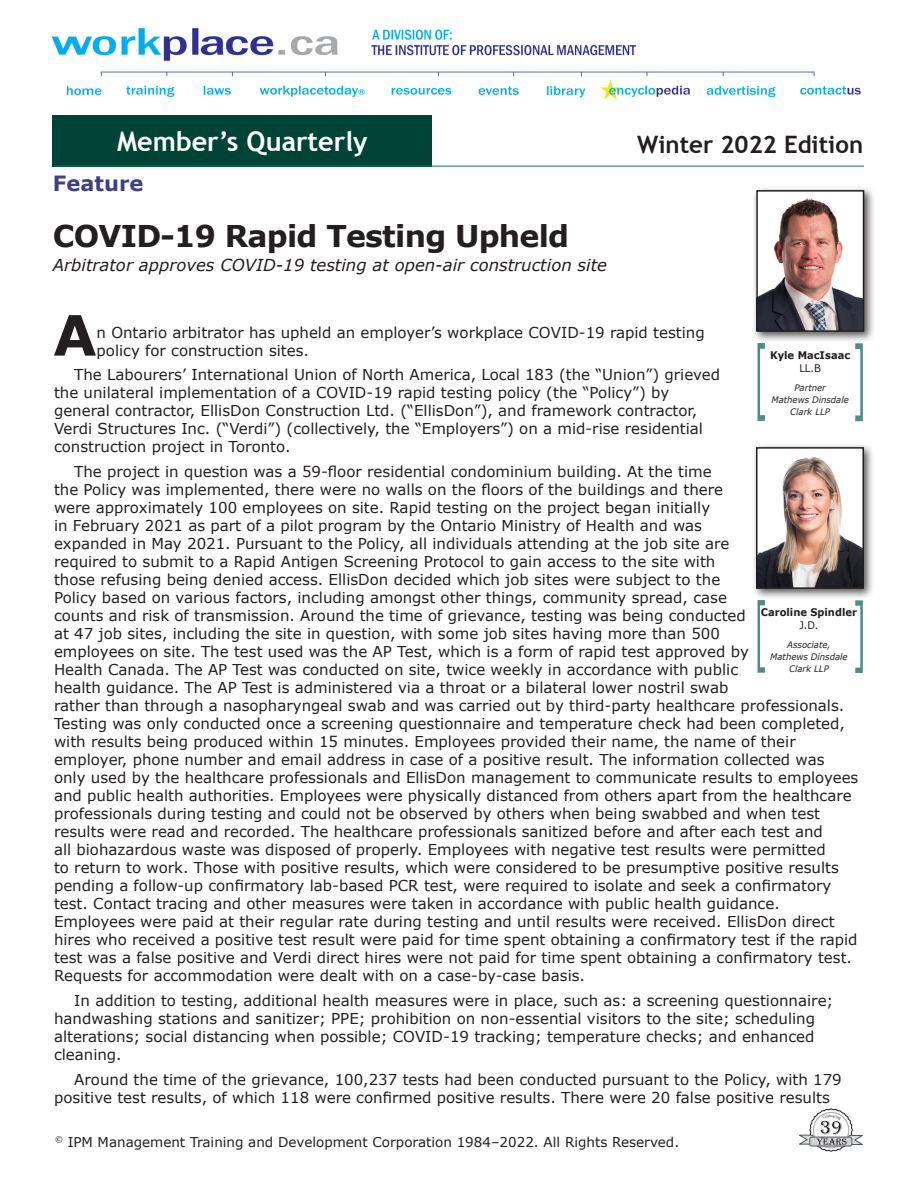
<style>
.page{position:relative;width:918px;height:1188px;background:#fff}
.page>*{position:absolute;margin:0;border:0;box-sizing:border-box;transform-origin:0 0}
.DropCap{font:700 55.65px "Verdana";color:#231f20}
.Head1{font:700 30px "Verdana";letter-spacing:-.025em;color:#231f20}
.t1{font:700 27px "Trebuchet MS";color:#fff}
.t2{font:700 24px "Trebuchet MS";color:#231f20}
.t3{font:700 21px "Verdana";color:#3f4084}
.Head2{font:italic 16.5px "Verdana";color:#231f20}
.Body_Text{font:15px/18px "Verdana";color:#231f20}
.DropCap-2{font:15px/18px "Verdana";color:#231f20}
.t4{font:13.5px "Verdana";color:#231f20}
.caption_name{font:700 10.5px/13.5px "Verdana";color:#231f20;text-align:center;scale:.95 1}
.caption_company{font:italic 9px "Verdana";color:#231f20;scale:.95 1}
.s1{font-weight:400}
</style>
<div class="page">
<img style="left:51px;top:28px;width:810px;height:72px">
<div style="left:53px;top:115px;width:379px;height:51px;background:#004437"></div>
<hr style="left:54px;top:166px;width:810px;height:1px;background:#00765d">
<svg style="left:799px;top:1109px;width:64px;height:42px"></svg>
<div style="left:751px;top:442px;width:124px;height:158px;background:#231f20;opacity:.75"></div>
<img style="left:759px;top:450px;width:102px;height:136px">
<div style="left:756px;top:447px;width:108px;height:142px;border:2px solid #231f20"></div>
<div style="left:752px;top:185px;width:123px;height:158px;background:#231f20;opacity:.75"></div>
<img style="left:759px;top:193px;width:102px;height:136px">
<div style="left:756px;top:190px;width:108px;height:142px;border:2px solid #231f20"></div>
<svg style="left:855px;top:343px;width:8px;height:78px"></svg>
<svg style="left:758px;top:343px;width:7px;height:78px"></svg>
<svg style="left:855px;top:600px;width:8px;height:73px"></svg>
<svg style="left:758px;top:600px;width:7px;height:73px"></svg>
<h3 class="t1" style="left:117px;top:124px;width:252px">Member’s Quarterly</h3>
<h3 class="t2" style="left:637px;top:129px;width:227px">Winter 2022 Edition</h3>
<p class="t3" style="left:53px;top:170px;width:92px">Feature</p>
<p class="Head1" style="left:53px;top:217px;width:518px">COVID-19 Rapid Testing Upheld</p>
<p class="Head2" style="left:53px;top:255px;width:556px">Arbitrator approves COVID-19 testing at open-air construction site</p>
<p class="DropCap" style="left:53px;top:300px;width:45px">A</p>
<p class="DropCap-2" style="left:97px;top:323px;width:610px">n Ontario arbitrator has upheld an employer’s workplace COVID-19 rapid testing policy for construction sites.</p>
<p class="Body_Text" style="left:54px;top:365px;width:668px;text-indent:20px">The Labourers’ International Union of North America, Local 183 (the “Union”) grieved the unilateral implementation of a COVID-19 rapid testing policy (the “Policy”) by general contractor, EllisDon Construction Ltd. (“EllisDon”), and framework contractor, Verdi Structures Inc. (“Verdi”) (collectively, the “Employers”) on a mid-rise residential construction project in Toronto.</p>
<p class="Body_Text" style="left:54px;top:462px;width:697px;text-indent:20px">The project in question was a 59-floor residential condominium building. At the time<br>the Policy was implemented, there were no walls on the floors of the buildings and there were approximately 100 employees on site. Rapid testing on the project began initially<br>in February 2021 as part of a pilot program by the Ontario Ministry of Health and was expanded in May 2021. Pursuant to the Policy, all individuals attending at the job site are required to submit to a Rapid Antigen Screening Protocol to gain access to the site with those refusing being denied access. EllisDon decided which job sites were subject to the Policy based on various factors, including amongst other things, community spread, case counts and risk of transmission. Around the time of grievance, testing was being conducted at 47 job sites, including the site in question, with some job sites having more than 500 employees on site. The test used was the AP Test, which is a form of rapid test approved by Health Canada. The AP Test was conducted on site, twice weekly in accordance with public health guidance. The AP Test is administered via a throat or a bilateral lower nostril swab</p>
<p class="Body_Text" style="left:54px;top:696px;width:806px">rather than through a nasopharyngeal swab and was carried out by third-party healthcare professionals.<br>Testing was only conducted once a screening questionnaire and temperature check had been completed, with results being produced within 15 minutes. Employees provided their name, the name of their employer, phone number and email address in case of a positive result. The information collected was only used by the healthcare professionals and EllisDon management to communicate results to employees and public health authorities. Employees were physically distanced from others apart from the healthcare professionals during testing and could not be observed by others when being swabbed and when test results were read and recorded. The healthcare professionals sanitized before and after each test and<br>all biohazardous waste was disposed of properly. Employees with negative test results were permitted<br>to return to work. Those with positive results, which were considered to be presumptive positive results pending a follow-up confirmatory lab-based PCR test, were required to isolate and seek a confirmatory test. Contact tracing and other measures were taken in accordance with public health guidance.<br>Employees were paid at their regular rate during testing and until results were received. EllisDon direct hires who received a positive test result were paid for time spent obtaining a confirmatory test if the rapid test was a false positive and Verdi direct hires were not paid for time spent obtaining a confirmatory test.<br>Requests for accommodation were dealt with on a case-by-case basis.</p>
<p class="Body_Text" style="left:54px;top:991px;width:781px;text-indent:20px">In addition to testing, additional health measures were in place, such as: a screening questionnaire; handwashing stations and sanitizer; PPE; prohibition on non-essential visitors to the site; scheduling alterations; social distancing when possible; COVID-19 tracking; temperature checks; and enhanced cleaning.</p>
<p class="Body_Text" style="left:54px;top:1070px;width:789px;text-indent:20px">Around the time of the grievance, 100,237 tests had been conducted pursuant to the Policy, with 179 positive test results, of which 118 were confirmed positive results. There were 20 false positive results</p>
<p class="caption_name" style="left:770px;top:348px;width:86px">Kyle MacIsaac<br><span class="s1">LL.B</span></p>
<p class="caption_company" style="left:794px;top:382px;width:35px">Partner</p>
<p class="caption_company" style="left:771px;top:394px;width:83px">Mathews Dinsdale</p>
<p class="caption_company" style="left:790px;top:406px;width:43px">Clark LLP</p>
<p class="caption_name" style="left:761px;top:605px;width:103px">Caroline Spindler<br><span class="s1">J.D.</span></p>
<p class="caption_company" style="left:787px;top:639px;width:47px">Associate,</p>
<p class="caption_company" style="left:770px;top:651px;width:83px">Mathews Dinsdale</p>
<p class="caption_company" style="left:789px;top:663px;width:43px">Clark LLP</p>
<p class="t4" style="left:55px;top:1133px;width:626px"><sup>©</sup> IPM Management Training and Development Corporation 1984–2022. All Rights Reserved.</p>
</div>
